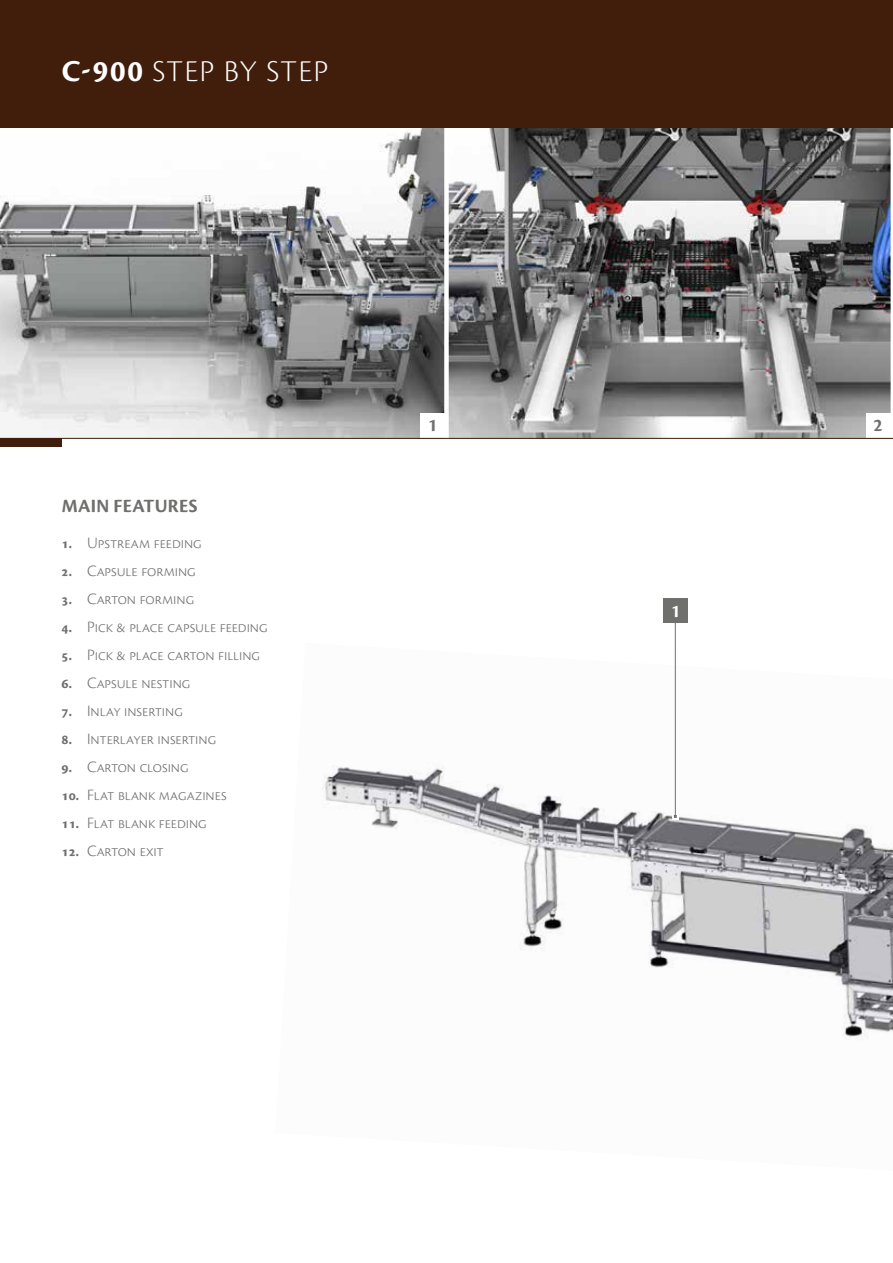
<style>
.page{position:relative;width:893px;height:1263px;background:#fff}
.page>*{position:absolute;margin:0;border:0;box-sizing:border-box;transform-origin:0 0}
.t1{font:31.5px "Cronos Pro Lt Subh";letter-spacing:.06em;color:#fff}
.t2{font:19.5px "Cronos Pro Bold Subh";letter-spacing:.015em;color:#6f6f6e}
.t3{font:18.75px "Cronos Pro Bold Subh";color:#6f6f6e}
.t4{font:18.75px "Cronos Pro Bold Subh";color:#fff}
.t5{font:300 16.5px "Cronos Pro";letter-spacing:-.005em;color:#6f6f6e}
.s1{font-family:"Cronos Pro Bold Subh"}
.s2{font-family:"Cronos Pro Bold Subh";font-weight:400;font-size:15px}
</style>
<div class="page">
<img style="left:322px;top:765px;width:571px;height:274px">
<img style="left:0;top:128px;width:444px;height:310px">
<img style="left:449px;top:128px;width:442px;height:310px">
<div style="left:0;top:438px;width:62px;height:9px;background:#411e0b"></div>
<div style="left:0;top:0;width:893px;height:128px;background:#411e0b"></div>
<div style="left:420px;top:413px;width:25px;height:25px;background:#fff"></div>
<div style="left:866px;top:413px;width:25px;height:25px;background:#fff"></div>
<hr style="left:0;top:438px;width:893px;height:1px;background:#411e0b">
<hr style="left:674px;top:621px;width:2px;height:195px;background:#fff">
<svg style="left:672px;top:813px;width:7px;height:7px"></svg>
<hr style="left:675px;top:619px;width:1px;height:197px;background:#6f6f6e">
<div style="left:663px;top:598px;width:25px;height:25px;background:#6f6f6e"></div>
<h1 class="t1" style="left:62px;top:54px;width:268px"><span class="s1">C-900</span> STEP BY STEP</h1>
<p class="t2" style="left:62px;top:494px;width:137px">MAIN FEATURES</p>
<p class="t5" style="left:62px;top:534px;width:142px"><span class="s2">1.</span> Upstream feeding</p>
<p class="t5" style="left:62px;top:562px;width:136px"><span class="s2">2.</span> Capsule forming</p>
<p class="t5" style="left:62px;top:590px;width:134px"><span class="s2">3.</span> Carton forming</p>
<p class="t5" style="left:62px;top:618px;width:208px"><span class="s2">4.</span> Pick &amp; place capsule feeding</p>
<p class="t5" style="left:62px;top:646px;width:200px"><span class="s2">5.</span> Pick &amp; place carton filling</p>
<p class="t5" style="left:62px;top:674px;width:130px"><span class="s2">6.</span> Capsule nesting</p>
<p class="t5" style="left:62px;top:702px;width:123px"><span class="s2">7.</span> Inlay inserting</p>
<p class="t5" style="left:62px;top:730px;width:156px"><span class="s2">8.</span> Interlayer inserting</p>
<p class="t5" style="left:62px;top:758px;width:129px"><span class="s2">9.</span> Carton closing</p>
<p class="t5" style="left:62px;top:786px;width:167px"><span class="s2">10.</span> Flat blank magazines</p>
<p class="t5" style="left:62px;top:814px;width:147px"><span class="s2">11.</span> Flat blank feeding</p>
<p class="t5" style="left:62px;top:842px;width:104px"><span class="s2">12.</span> Carton exit</p>
<p class="t3" style="left:428px;top:415px;width:11px">1</p>
<p class="t3" style="left:873px;top:415px;width:11px">2</p>
<p class="t4" style="left:671px;top:600px;width:11px">1</p>
</div>
